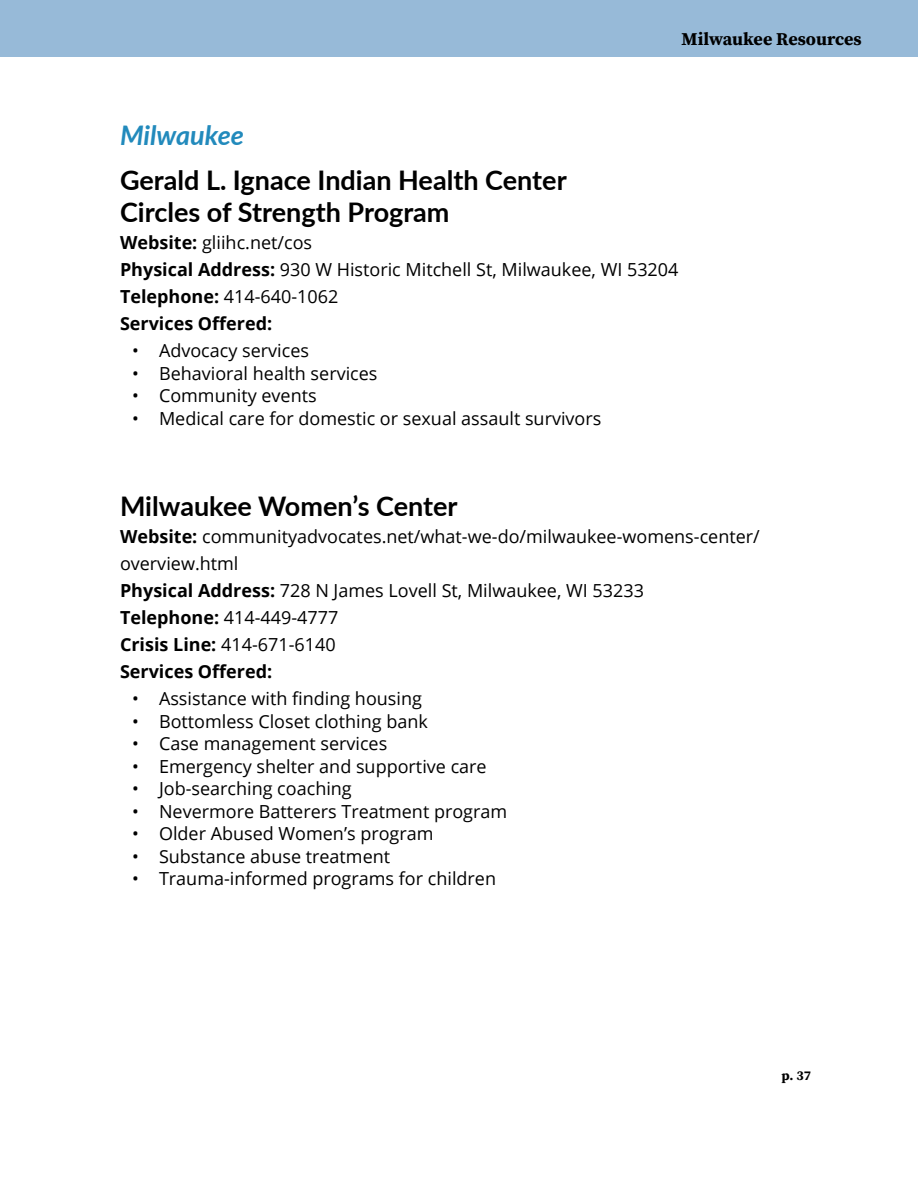
<style>
.page{position:relative;width:918px;height:1188px;background:#fff}
.page>*{position:absolute;margin:0;border:0;box-sizing:border-box;transform-origin:0 0}
.t1{font:700 27px/32.4px "Lato";color:#000}
.t2{font:italic 700 27px "Lato";color:#228abc}
.t3{font:18px/27px "Open Sans";color:#000}
.t4{font:700 18px "Source Serif Pro";color:#000}
.t5{font:700 13.5px "Source Serif Pro";color:#000}
.s1{font-weight:700}
</style>
<div class="page">
<div style="left:0;top:0;width:918px;height:57px;background:#97bad8"></div>
<p class="t4" style="left:682px;top:27px;width:182px">Milwaukee Resources</p>
<h1 class="t2" style="left:120px;top:115px;width:126px">Milwaukee</h1>
<h1 class="t1" style="left:120px;top:162px;width:448px">Gerald L. Ignace Indian Health Center<br>Circles of Strength Program</h1>
<p class="t3" style="left:120px;top:229px;width:560px"><span class="s1">Website:</span> gliihc.net/cos<br><span class="s1">Physical Address:</span> 930 W Historic Mitchell St, Milwaukee, WI 53204<br><span class="s1">Telephone:</span> 414-640-1062<br><span class="s1">Services Offered:</span></p>
<p class="t3" style="left:132px;top:337px;width:179px">• Advocacy services</p>
<p class="t3" style="left:132px;top:359px;width:247px">• Behavioral health services</p>
<p class="t3" style="left:132px;top:382px;width:186px">• Community events</p>
<p class="t3" style="left:132px;top:404px;width:471px">• Medical care for domestic or sexual assault survivors</p>
<h1 class="t1" style="left:120px;top:489px;width:339px">Milwaukee Women’s Center</h1>
<p class="t3" style="left:120px;top:523px;width:641px"><span class="s1">Website:</span> communityadvocates.net/what-we-do/milwaukee-womens-center/ overview.html<br><span class="s1">Physical Address:</span> 728 N James Lovell St, Milwaukee, WI 53233<br><span class="s1">Telephone:</span> 414-449-4777<br><span class="s1">Crisis Line:</span> 414-671-6140<br><span class="s1">Services Offered:</span></p>
<p class="t3" style="left:132px;top:685px;width:292px">• Assistance with finding housing</p>
<p class="t3" style="left:132px;top:707px;width:297px">• Bottomless Closet clothing bank</p>
<p class="t3" style="left:132px;top:730px;width:257px">• Case management services</p>
<p class="t3" style="left:132px;top:752px;width:356px">• Emergency shelter and supportive care</p>
<p class="t3" style="left:132px;top:775px;width:221px">• Job-searching coaching</p>
<p class="t3" style="left:132px;top:797px;width:377px">• Nevermore Batterers Treatment program</p>
<p class="t3" style="left:132px;top:820px;width:303px">• Older Abused Women’s program</p>
<p class="t3" style="left:132px;top:842px;width:260px">• Substance abuse treatment</p>
<p class="t3" style="left:132px;top:865px;width:366px">• Trauma-informed programs for children</p>
<p class="t5" style="left:781px;top:1066px;width:31px">p. 37</p>
</div>
